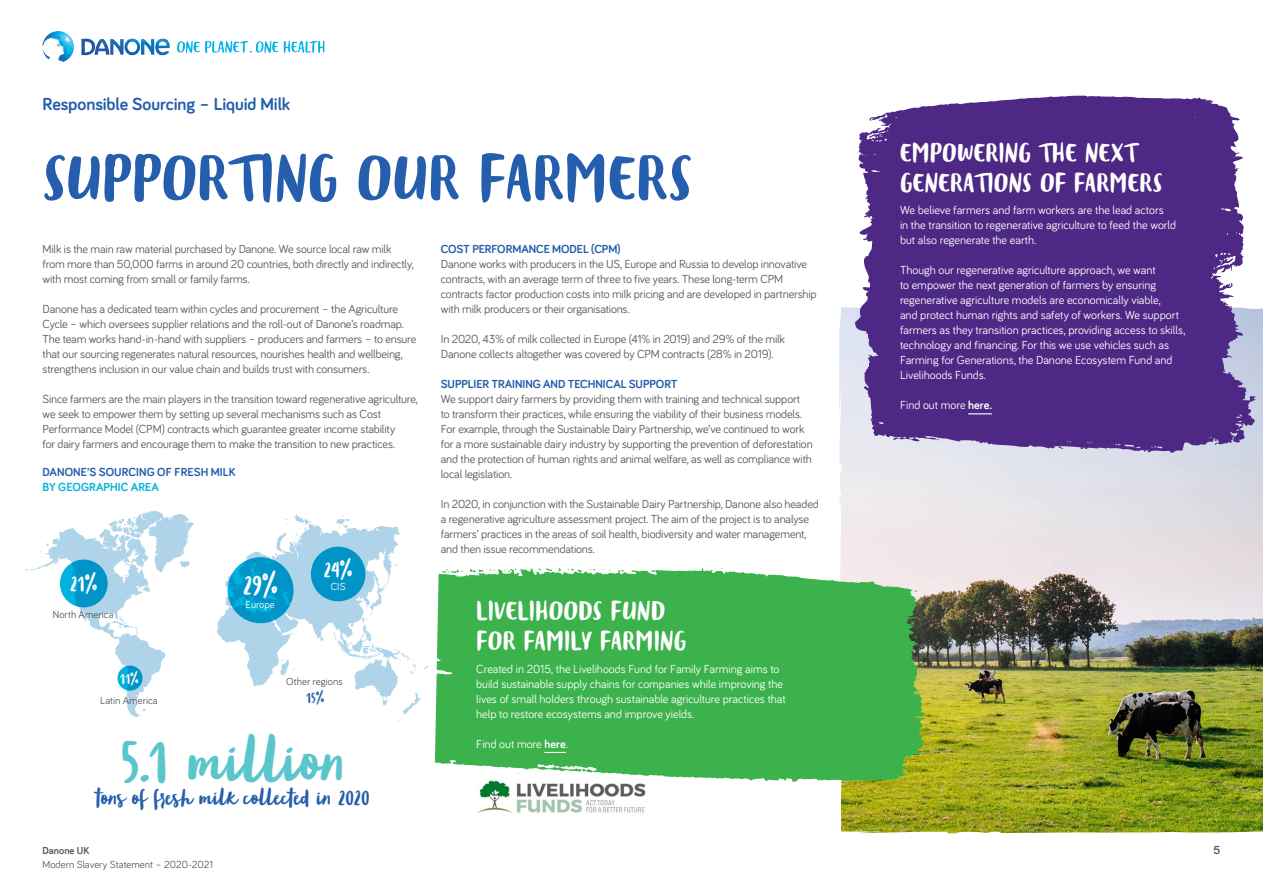
<style>
.page{position:relative;width:1263px;height:893px;background:#fff}
.page>*{position:absolute;margin:0;border:0;box-sizing:border-box;transform-origin:0 0}
.IntroHeadlevel1{font:51px "Blog Script";letter-spacing:-.02em;color:#245eac}
.AtaGlanceNumber{font:49.5px "Blog Script";letter-spacing:.005em;color:#5ac6cc}
.NumberSmaller{font:22.5px "Blog Script";color:#fff}
.AtaGlanceSubHead2RLe{font:21px/30px "Blog Script";letter-spacing:-.015em;color:#fff}
.MainheadLevel1{font:700 18px "Bariol";letter-spacing:-.005em;color:#245eac}
.SupplyChainIconText{font:18px "Blog Script";color:#245eac}
.SupplyChainIconText-2{font:18px "Blog Script";color:#fff}
.BodyText{font:12px/15px "Bariol";letter-spacing:-.01em;color:#57585a}
.NumberText{font:12px/15px "Bariol";color:#fff}
.BodyText-2{font:12px/15px "Bariol";color:#fff}
.SubheadLevel1{font:700 12px "Bariol";letter-spacing:-.005em;color:#245eac}
.SubheadLevel1-2{font:700 12px "Bariol";letter-spacing:.005em;color:#00b3dc}
.SupplyChainIconText8{font:12px "Blog Script";color:#fff}
.SupplyChainIconText8-2{font:12px "Blog Script";color:#245eac}
.t1{font:700 12px "Bariol";color:#57585a}
.MapText{font:10.5px "Bariol";color:#57585a}
.MapText-2{font:10.5px "Bariol";color:#fff}
.t2{font:700 10.5px "Bariol";color:#57585a}
.s1{font-weight:700}
</style>
<div class="page">
<img style="left:839px;top:307px;width:424px;height:526px">
<svg style="left:855px;top:95px;width:401px;height:359px;fill:#4d2884"></svg>
<svg style="left:435px;top:543px;width:498px;height:266px;fill:#3bb24b"></svg>
<svg style="left:217px;top:515px;width:211px;height:199px"></svg>
<svg style="left:25px;top:511px;width:169px;height:206px"></svg>
<svg style="left:60px;top:560px;width:48px;height:47px;fill:#0094c8"></svg>
<svg style="left:117px;top:666px;width:26px;height:25px"></svg>
<svg style="left:227px;top:557px;width:67px;height:66px;fill:#0094c8"></svg>
<div style="left:311px;top:547px;width:54px;height:54px;background:#0094c8;border-radius:50%"></div>
<img style="left:476px;top:778px;width:183px;height:35px">
<svg style="left:968px;top:413px;width:24px;height:1px"></svg>
<svg style="left:544px;top:752px;width:22px;height:1px"></svg>
<img style="left:42px;top:31px;width:283px;height:31px">
<h1 class="MainheadLevel1" style="left:43px;top:91px;width:249px">Responsible Sourcing – Liquid Milk</h1>
<p class="IntroHeadlevel1" style="left:43px;top:151px;width:653px">SUPPORTING OUR FARMERS</p>
<p class="BodyText" style="left:43px;top:241px;width:373px">Milk is the main raw material purchased by Danone. We source local raw milk from more than 50,000 farms in around 20 countries, both directly and indirectly, with most coming from small or family farms.</p>
<p class="BodyText" style="left:43px;top:301px;width:375px">Danone has a dedicated team within cycles and procurement – the Agriculture Cycle – which oversees supplier relations and the roll-out of Danone’s roadmap.<br>The team works hand-in-hand with suppliers – producers and farmers – to ensure that our sourcing regenerates natural resources, nourishes health and wellbeing, strengthens inclusion in our value chain and builds trust with consumers.</p>
<p class="BodyText" style="left:43px;top:391px;width:377px">Since farmers are the main players in the transition toward regenerative agriculture, we seek to empower them by setting up several mechanisms such as Cost Performance Model (CPM) contracts which guarantee greater income stability<br>for dairy farmers and encourage them to make the transition to new practices.</p>
<p class="SubheadLevel1" style="left:43px;top:464px;width:194px">DANONE’S SOURCING OF FRESH MILK</p>
<p class="SubheadLevel1-2" style="left:43px;top:479px;width:118px">BY GEOGRAPHIC AREA</p>
<p class="SupplyChainIconText-2" style="left:70px;top:573px;width:29px">21%</p>
<p class="NumberSmaller" style="left:243px;top:572px;width:36px">29%</p>
<p class="MapText" style="left:53px;top:607px;width:62px">North America</p>
<p class="MapText-2" style="left:246px;top:597px;width:31px">Europe</p>
<p class="SupplyChainIconText-2" style="left:324px;top:559px;width:30px">24%</p>
<p class="MapText-2" style="left:331px;top:579px;width:16px">CIS</p>
<p class="SupplyChainIconText8" style="left:120px;top:672px;width:20px">11%</p>
<p class="MapText" style="left:286px;top:675px;width:58px">Other regions</p>
<p class="MapText" style="left:100px;top:693px;width:59px">Latin America</p>
<p class="SupplyChainIconText8-2" style="left:306px;top:691px;width:20px">15%</p>
<p class="AtaGlanceNumber" style="left:119px;top:733px;width:229px">5.1 million</p>
<p class="SupplyChainIconText" style="left:96px;top:787px;width:275px">tons of fresh milk collected in 2020</p>
<p class="SubheadLevel1" style="left:441px;top:240px;width:181px">COST PERFORMANCE MODEL (CPM)</p>
<p class="BodyText" style="left:441px;top:256px;width:377px">Danone works with producers in the US, Europe and Russia to develop innovative contracts, with an average term of three to five years. These long-term CPM contracts factor production costs into milk pricing and are developed in partnership with milk producers or their organisations.</p>
<p class="BodyText" style="left:441px;top:331px;width:346px">In 2020, 43% of milk collected in Europe (41% in 2019) and 29% of the milk<br>Danone collects altogether was covered by CPM contracts (28% in 2019).</p>
<p class="SubheadLevel1" style="left:441px;top:375px;width:238px">SUPPLIER TRAINING AND TECHNICAL SUPPORT</p>
<p class="BodyText" style="left:441px;top:391px;width:373px">We support dairy farmers by providing them with training and technical support<br>to transform their practices, while ensuring the viability of their business models.<br>For example, through the Sustainable Dairy Partnership, we’ve continued to work for a more sustainable dairy industry by supporting the prevention of deforestation and the protection of human rights and animal welfare, as well as compliance with local legislation.</p>
<p class="BodyText" style="left:441px;top:496px;width:380px">In 2020, in conjunction with the Sustainable Dairy Partnership, Danone also headed a regenerative agriculture assessment project. The aim of the project is to analyse farmers’ practices in the areas of soil health, biodiversity and water management, and then issue recommendations.</p>
<p class="AtaGlanceSubHead2RLe" style="left:476px;top:597px;width:212px">LIVELIHOODS FUND<br>FOR FAMILY FARMING</p>
<p class="BodyText-2" style="left:476px;top:661px;width:311px">Created in 2015, the Livelihoods Fund for Family Farming aims to build sustainable supply chains for companies while improving the lives of small holders through sustainable agriculture practices that help to restore ecosystems and improve yields.</p>
<p class="BodyText-2" style="left:476px;top:736px;width:93px">Find out more <span class="s1">here</span>.</p>
<p class="AtaGlanceSubHead2RLe" style="left:900px;top:139px;width:265px">EMPOWERING THE NEXT<br>GENERATIONS OF FARMERS</p>
<p class="NumberText" style="left:900px;top:202px;width:278px">We believe farmers and farm workers are the lead actors<br>in the transition to regenerative agriculture to feed the world but also regenerate the earth.</p>
<p class="NumberText" style="left:900px;top:262px;width:287px">Though our regenerative agriculture approach, we want<br>to empower the next generation of farmers by ensuring regenerative agriculture models are economically viable,<br>and protect human rights and safety of workers. We support farmers as they transition practices, providing access to skills, technology and financing. For this we use vehicles such as Farming for Generations, the Danone Ecosystem Fund and Livelihoods Funds.</p>
<p class="NumberText" style="left:900px;top:397px;width:94px">Find out more <span class="s1">here.</span></p>
<p class="t2" style="left:43px;top:844px;width:48px">Danone UK</p>
<p class="t1" style="left:1213px;top:842px;width:8px">5</p>
<p class="MapText" style="left:43px;top:857px;width:172px">Modern Slavery Statement – 2020-2021</p>
</div>
